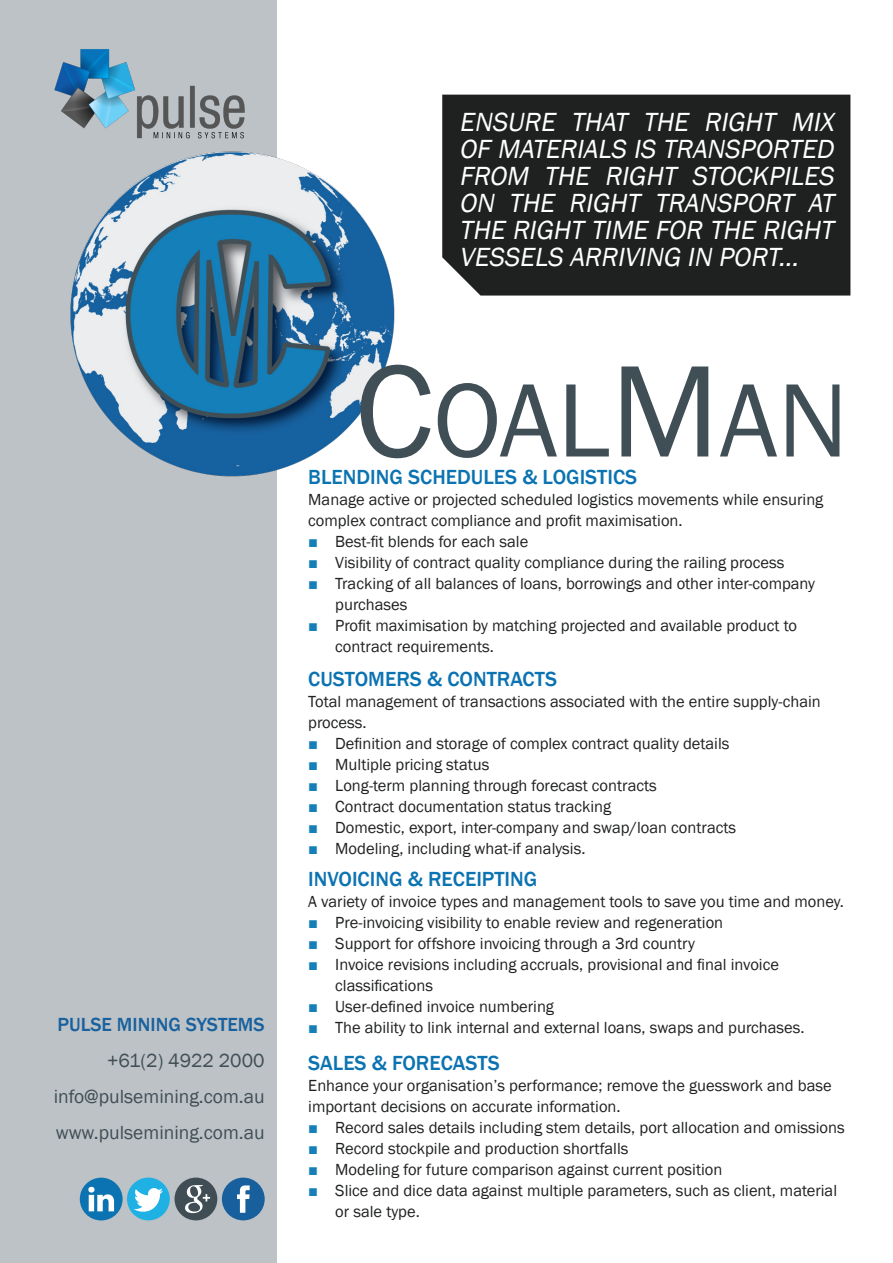
<style>
.page{position:relative;width:893px;height:1263px;background:#fff}
.page>*{position:absolute;margin:0;border:0;box-sizing:border-box;transform-origin:0 0}
.t1{font:108px "Franklin Gothic";color:#404e55}
.t2{font:italic 27px/27px "Franklin Gothic";color:#fff;text-align:justify}
.t3{font:500 21px "Franklin Gothic";color:#0b73b1}
.t4{font:19.5px "Franklin Gothic";color:#404e55}
.t5{font:500 19.5px "Franklin Gothic";color:#18619e}
.t6{font:16.5px/21px "Franklin Gothic";color:#1f2020}
.s1{font-size:135px}
.s2{color:#167fb8}
</style>
<div class="page">
<div style="left:0;top:0;width:276px;height:1263px;background:#bcc2c6"></div>
<div style="left:442px;top:95px;width:408px;height:201px;background:#1f2020"></div>
<div style="left:80px;top:1178px;width:43px;height:42px;background:#0b73b1;border-radius:50%"></div>
<svg style="left:88px;top:1187px;width:26px;height:24px"></svg>
<div style="left:222px;top:1177px;width:43px;height:43px;background:#18609d;border-radius:50%"></div>
<svg style="left:237px;top:1185px;width:13px;height:28px"></svg>
<div style="left:175px;top:1177px;width:42px;height:43px;background:#414d55;border-radius:50%"></div>
<svg style="left:185px;top:1185px;width:25px;height:28px"></svg>
<div style="left:127px;top:1177px;width:43px;height:43px;background:#1fb0e4;border-radius:50%"></div>
<svg style="left:134px;top:1188px;width:29px;height:24px"></svg>
<img style="left:54px;top:49px;width:191px;height:90px">
<img style="left:70px;top:147px;width:325px;height:334px">
<p class="t5" style="left:57px;top:1012px;width:209px">PULSE MINING SYSTEMS</p>
<p class="t4" style="left:107px;top:1048px;width:159px">+61(2) 4922 2000</p>
<p class="t4" style="left:54px;top:1084px;width:213px">info@pulsemining.com.au</p>
<p class="t4" style="left:56px;top:1120px;width:210px">www.pulsemining.com.au</p>
<p class="t2" style="left:459px;top:109px;width:382px">ENSURE THAT THE RIGHT MIX OF MATERIALS IS TRANSPORTED FROM THE RIGHT STOCKPILES ON THE RIGHT TRANSPORT AT THE RIGHT TIME FOR THE RIGHT VESSELS ARRIVING IN PORT...</p>
<p class="t1" style="left:355px;top:353px;width:495px"><span class="s1">C</span>OAL<span class="s1">M</span>AN</p>
<p class="t6" style="left:308px;top:490px;width:517px">Manage active or projected scheduled logistics movements while ensuring complex contract compliance and profit maximisation.</p>
<p class="t6" style="left:308px;top:532px;width:221px"><span class="s2">■</span> Best-fit blends for each sale</p>
<p class="t6" style="left:308px;top:553px;width:478px"><span class="s2">■</span> Visibility of contract quality compliance during the railing process</p>
<p class="t6" style="left:335px;top:574px;width:481px;text-indent:-27px"><span class="s2">■</span> Tracking of all balances of loans, borrowings and other inter-company purchases</p>
<p class="t6" style="left:335px;top:616px;width:463px;text-indent:-27px"><span class="s2">■</span> Profit maximisation by matching projected and available product to contract requirements.</p>
<p class="t3" style="left:308px;top:666px;width:250px">CUSTOMERS &amp; CONTRACTS</p>
<p class="t6" style="left:308px;top:691px;width:514px">Total management of transactions associated with the entire supply-chain process.</p>
<p class="t6" style="left:308px;top:733px;width:423px"><span class="s2">■</span> Definition and storage of complex contract quality details</p>
<p class="t6" style="left:308px;top:754px;width:183px"><span class="s2">■</span> Multiple pricing status</p>
<p class="t6" style="left:308px;top:775px;width:350px"><span class="s2">■</span> Long-term planning through forecast contracts</p>
<p class="t6" style="left:308px;top:796px;width:304px"><span class="s2">■</span> Contract documentation status tracking</p>
<p class="t6" style="left:308px;top:817px;width:429px"><span class="s2">■</span> Domestic, export, inter-company and swap/loan contracts</p>
<p class="t6" style="left:308px;top:838px;width:279px"><span class="s2">■</span> Modeling, including what-if analysis.</p>
<p class="t3" style="left:308px;top:866px;width:231px">INVOICING &amp; RECEIPTING</p>
<p class="t6" style="left:308px;top:892px;width:537px">A variety of invoice types and management tools to save you time and money.</p>
<p class="t6" style="left:308px;top:913px;width:416px"><span class="s2">■</span> Pre-invoicing visibility to enable review and regeneration</p>
<p class="t6" style="left:308px;top:934px;width:388px"><span class="s2">■</span> Support for offshore invoicing through a 3rd country</p>
<p class="t6" style="left:335px;top:955px;width:445px;text-indent:-27px"><span class="s2">■</span> Invoice revisions including accruals, provisional and final invoice classifications</p>
<p class="t6" style="left:308px;top:997px;width:247px"><span class="s2">■</span> User-defined invoice numbering</p>
<p class="t6" style="left:308px;top:1018px;width:498px"><span class="s2">■</span> The ability to link internal and external loans, swaps and purchases.</p>
<p class="t3" style="left:308px;top:1050px;width:193px">SALES &amp; FORECASTS</p>
<p class="t6" style="left:308px;top:1075px;width:525px">Enhance your organisation’s performance; remove the guesswork and base important decisions on accurate information.</p>
<p class="t6" style="left:308px;top:1117px;width:538px"><span class="s2">■</span> Record sales details including stem details, port allocation and omissions</p>
<p class="t6" style="left:308px;top:1138px;width:322px"><span class="s2">■</span> Record stockpile and production shortfalls</p>
<p class="t6" style="left:308px;top:1159px;width:416px"><span class="s2">■</span> Modeling for future comparison against current position</p>
<p class="t6" style="left:335px;top:1180px;width:503px;text-indent:-27px"><span class="s2">■</span> Slice and dice data against multiple parameters, such as client, material or sale type.</p>
<p class="t3" style="left:308px;top:464px;width:330px">BLENDING SCHEDULES &amp; LOGISTICS</p>
</div>
